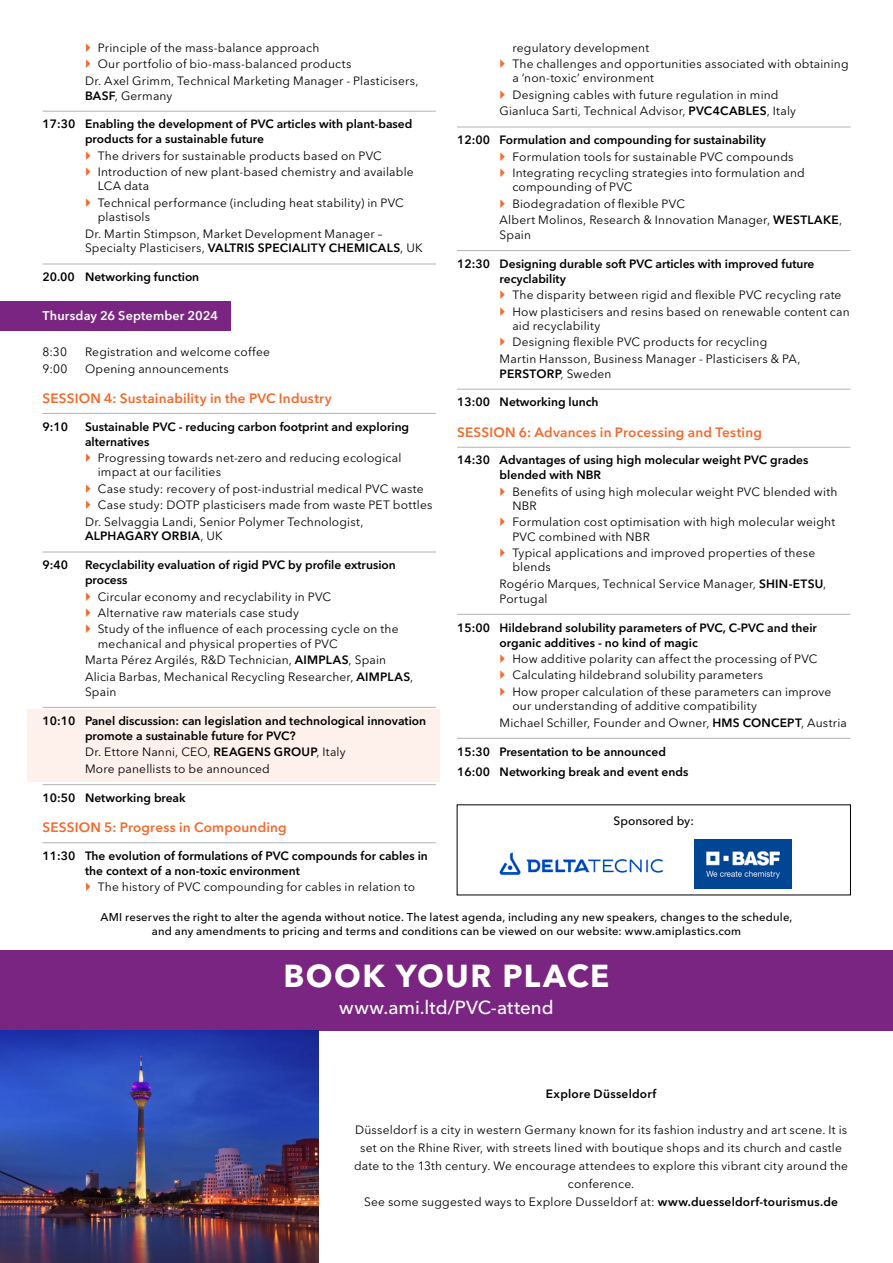
<style>
.page{position:relative;width:893px;height:1263px;background:#fff}
.page>*{position:absolute;margin:0;border:0;box-sizing:border-box;transform-origin:0 0}
.t1{font:700 31.5px "Avenir Next LT Pro";letter-spacing:.05em;color:#fff}
.t2{font:500 18.75px "Avenir Next LT Pro";color:#fff}
.t3{font:600 13.5px "Avenir Next LT Pro";letter-spacing:.015em;color:#f8682a}
.t4{font:600 12.6px "Avenir Next LT Pro";letter-spacing:.01em;color:#fff}
.t5{font:12px/16.4px "Avenir Next LT Pro";letter-spacing:.015em;color:#000}
.t6{font:600 12px/15px "Avenir Next LT Pro";color:#000}
.t7{font:600 12px "Avenir Next LT Pro";letter-spacing:.02em;color:#000}
.t8{font:500 12px "Avenir Next LT Pro";color:#000}
.t9{font:500 11.25px/14.2px "Avenir Next LT Pro";letter-spacing:.02em;color:#000;text-align:center}
.s1{font-weight:600}
.s2{font-weight:400}
</style>
<div class="page">
<img style="left:499px;top:852px;width:165px;height:24px">
<img style="left:694px;top:840px;width:97px;height:48px">
<div style="left:28px;top:709px;width:412px;height:73px;background:#fef0ea"></div>
<hr style="left:43px;top:111px;width:393px;height:1px;background:#b3b2b2">
<hr style="left:43px;top:264px;width:393px;height:1px;background:#b3b2b2">
<div style="left:0;top:302px;width:231px;height:29px;background:#7a2582"></div>
<hr style="left:43px;top:413px;width:393px;height:1px;background:#b3b2b2">
<hr style="left:43px;top:552px;width:393px;height:1px;background:#b3b2b2">
<hr style="left:43px;top:707px;width:393px;height:1px;background:#b3b2b2">
<hr style="left:43px;top:784px;width:393px;height:1px;background:#b3b2b2">
<hr style="left:43px;top:842px;width:393px;height:1px;background:#b3b2b2">
<hr style="left:457px;top:127px;width:393px;height:1px;background:#b3b2b2">
<hr style="left:457px;top:250px;width:393px;height:1px;background:#b3b2b2">
<hr style="left:457px;top:389px;width:393px;height:1px;background:#b3b2b2">
<hr style="left:457px;top:447px;width:393px;height:1px;background:#b3b2b2">
<hr style="left:457px;top:614px;width:393px;height:1px;background:#b3b2b2">
<hr style="left:457px;top:738px;width:393px;height:1px;background:#b3b2b2">
<div style="left:0;top:950px;width:893px;height:81px;background:#7a2582"></div>
<img style="left:0;top:1031px;width:319px;height:232px">
<p class="t5" style="left:98px;top:39px;width:223px">Principle of the mass-balance approach</p>
<p class="t5" style="left:98px;top:56px;width:255px">Our portfolio of bio-mass-balanced products</p>
<p class="t5" style="left:85px;top:73px;width:335px">Dr. Axel Grimm, Technical Marketing Manager - Plasticisers,</p>
<p class="t5" style="left:85px;top:87px;width:89px"><span class="s1">BASF</span>, Germany</p>
<p class="t6" style="left:85px;top:117px;width:329px;text-indent:-43px">17:30 Enabling the development of PVC articles with plant-based products for a sustainable future</p>
<p class="t5" style="left:98px;top:147px;width:317px">The drivers for sustainable products based on PVC<br>Introduction of new plant-based chemistry and available</p>
<p class="t5" style="left:98px;top:178px;width:308px">LCA data<br>Technical performance (including heat stability) in PVC</p>
<p class="t5" style="left:85px;top:208px;width:299px;line-height:16.8px;text-indent:13px">plastisols<br>Dr. Martin Stimpson, Market Development Manager –</p>
<p class="t7" style="left:85px;top:241px;width:339px"><span class="s2">Specialty Plasticisers,</span> VALTRIS SPECIALITY CHEMICALS<span class="s2">, UK</span></p>
<p class="t6" style="left:42px;top:269px;width:158px">20.00 Networking function</p>
<p class="t4" style="left:43px;top:307px;width:177px">Thursday 26 September 2024</p>
<p class="t5" style="left:43px;top:344px;width:26px">8:30</p>
<p class="t5" style="left:85px;top:344px;width:186px">Registration and welcome coffee</p>
<p class="t5" style="left:43px;top:360px;width:26px">9:00</p>
<p class="t5" style="left:85px;top:360px;width:145px">Opening announcements</p>
<p class="t3" style="left:43px;top:390px;width:291px">SESSION 4: Sustainability in the PVC Industry</p>
<p class="t6" style="left:43px;top:419px;width:27px">9:10</p>
<p class="t6" style="left:85px;top:419px;width:326px">Sustainable PVC - reducing carbon footprint and exploring alternatives</p>
<p class="t5" style="left:98px;top:451px;width:305px;line-height:14.2px">Progressing towards net-zero and reducing ecological impact at our facilities</p>
<p class="t5" style="left:98px;top:480px;width:327px">Case study: recovery of post-industrial medical PVC waste</p>
<p class="t5" style="left:98px;top:497px;width:336px">Case study: DOTP plasticisers made from waste PET bottles</p>
<p class="t5" style="left:85px;top:513px;width:280px">Dr. Selvaggia Landi, Senior Polymer Technologist,</p>
<p class="t7" style="left:85px;top:529px;width:139px">ALPHAGARY ORBIA<span class="s2">, UK</span></p>
<p class="t6" style="left:43px;top:557px;width:27px">9:40</p>
<p class="t6" style="left:85px;top:557px;width:312px">Recyclability evaluation of rigid PVC by profile extrusion process</p>
<p class="t5" style="left:98px;top:588px;width:302px">Circular economy and recyclability in PVC<br>Alternative raw materials case study<br>Study of the influence of each processing cycle on the</p>
<p class="t5" style="left:85px;top:635px;width:330px;line-height:16.8px;text-indent:13px">mechanical and physical properties of PVC<br>Marta Pérez Argilés, R&amp;D Technician, <span class="s1">AIMPLAS</span>, Spain<br>Alicia Barbas, Mechanical Recycling Researcher, <span class="s1">AIMPLAS</span>,</p>
<p class="t5" style="left:85px;top:683px;width:33px">Spain</p>
<p class="t6" style="left:85px;top:713px;width:343px;text-indent:-43px">10:10 Panel discussion: can legislation and technological innovation promote a sustainable future for PVC?</p>
<p class="t5" style="left:85px;top:744px;width:262px;line-height:16.8px">Dr. Ettore Nanni, CEO, <span class="s1">REAGENS GROUP</span>, Italy<br>More panellists to be announced</p>
<p class="t6" style="left:43px;top:790px;width:145px">10:50 Networking break</p>
<p class="t3" style="left:43px;top:819px;width:246px">SESSION 5: Progress in Compounding</p>
<p class="t6" style="left:85px;top:848px;width:344px;text-indent:-43px">11:30 The evolution of formulations of PVC compounds for cables in the context of a non-toxic environment</p>
<p class="t5" style="left:98px;top:879px;width:319px">The history of PVC compounding for cables in relation to</p>
<p class="t5" style="left:512px;top:39px;width:338px">regulatory development<br>The challenges and opportunities associated with obtaining</p>
<p class="t5" style="left:512px;top:70px;width:143px">a ‘non-toxic’ environment</p>
<p class="t5" style="left:512px;top:86px;width:268px">Designing cables with future regulation in mind</p>
<p class="t5" style="left:500px;top:103px;width:298px">Gianluca Sarti, Technical Advisor, <span class="s1">PVC4CABLES</span>, Italy</p>
<p class="t6" style="left:457px;top:132px;width:310px">12:00 Formulation and compounding for sustainability</p>
<p class="t5" style="left:512px;top:148px;width:294px">Formulation tools for sustainable PVC compounds<br>Integrating recycling strategies into formulation and</p>
<p class="t5" style="left:512px;top:179px;width:122px">compounding of PVC</p>
<p class="t5" style="left:512px;top:195px;width:174px">Biodegradation of flexible PVC</p>
<p class="t5" style="left:500px;top:212px;width:344px">Albert Molinos, Research &amp; Innovation Manager, <span class="s1">WESTLAKE</span>,</p>
<p class="t5" style="left:500px;top:227px;width:33px">Spain</p>
<p class="t6" style="left:500px;top:256px;width:316px;text-indent:-43px">12:30 Designing durable soft PVC articles with improved future recyclability</p>
<p class="t5" style="left:512px;top:287px;width:339px">The disparity between rigid and flexible PVC recycling rate<br>How plasticisers and resins based on renewable content can</p>
<p class="t5" style="left:512px;top:317px;width:90px">aid recyclability</p>
<p class="t5" style="left:512px;top:334px;width:256px">Designing flexible PVC products for recycling</p>
<p class="t5" style="left:500px;top:351px;width:302px">Martin Hansson, Business Manager - Plasticisers &amp; PA,</p>
<p class="t7" style="left:500px;top:366px;width:113px">PERSTORP<span class="s2">, Sweden</span></p>
<p class="t6" style="left:457px;top:395px;width:143px">13:00 Networking lunch</p>
<p class="t3" style="left:457px;top:424px;width:306px">SESSION 6: Advances in Processing and Testing</p>
<p class="t6" style="left:500px;top:453px;width:310px;text-indent:-43px">14:30 Advantages of using high molecular weight PVC grades blended with NBR</p>
<p class="t5" style="left:512px;top:484px;width:326px;line-height:14.2px">Benefits of using high molecular weight PVC blended with<br>NBR</p>
<p class="t5" style="left:512px;top:515px;width:324px;line-height:14.2px">Formulation cost optimisation with high molecular weight<br>PVC combined with NBR</p>
<p class="t5" style="left:512px;top:546px;width:304px;line-height:14.2px">Typical applications and improved properties of these blends</p>
<p class="t5" style="left:500px;top:576px;width:328px;line-height:14.7px">Rogério Marques, Technical Service Manager, <span class="s1">SHIN-ETSU</span>,<br>Portugal</p>
<p class="t6" style="left:500px;top:620px;width:319px;text-indent:-43px">15:00 Hildebrand solubility parameters of PVC, C-PVC and their organic additives - no kind of magic</p>
<p class="t5" style="left:512px;top:650px;width:320px">How additive polarity can affect the processing of PVC<br>Calculating hildebrand solubility parameters<br>How proper calculation of these parameters can improve</p>
<p class="t5" style="left:500px;top:697px;width:349px;line-height:16.8px;text-indent:13px">our understanding of additive compatibility<br>Michael Schiller, Founder and Owner, <span class="s1">HMS CONCEPT</span>, Austria</p>
<p class="t6" style="left:457px;top:741px;width:233px;line-height:20.2px">15:30 Presentation to be announced<br>16:00 Networking break and event ends</p>
<p class="t8" style="left:614px;top:814px;width:82px">Sponsored by:</p>
<p class="t9" style="left:101px;top:910px;width:693px">AMI reserves the right to alter the agenda without notice. The latest agenda, including any new speakers, changes to the schedule, and any amendments to pricing and terms and conditions can be viewed on our website: www.amiplastics.com</p>
<h1 class="t1" style="left:284px;top:956px;width:327px">BOOK YOUR PLACE</h1>
<h2 class="t2" style="left:339px;top:996px;width:216px">www.ami.ltd/PVC-attend</h2>
<p class="t7" style="left:546px;top:1086px;width:112px">Explore Düsseldorf</p>
<p class="t5" style="left:354px;top:1120px;width:496px;line-height:18px;text-align:center">Düsseldorf is a city in western Germany known for its fashion industry and art scene. It is set on the Rhine River, with streets lined with boutique shops and its church and castle date to the 13th century. We encourage attendees to explore this vibrant city around the conference.<br>See some suggested ways to Explore Dusseldorf at: <span class="s1">www.duesseldorf-tourismus.de</span></p>
</div>
